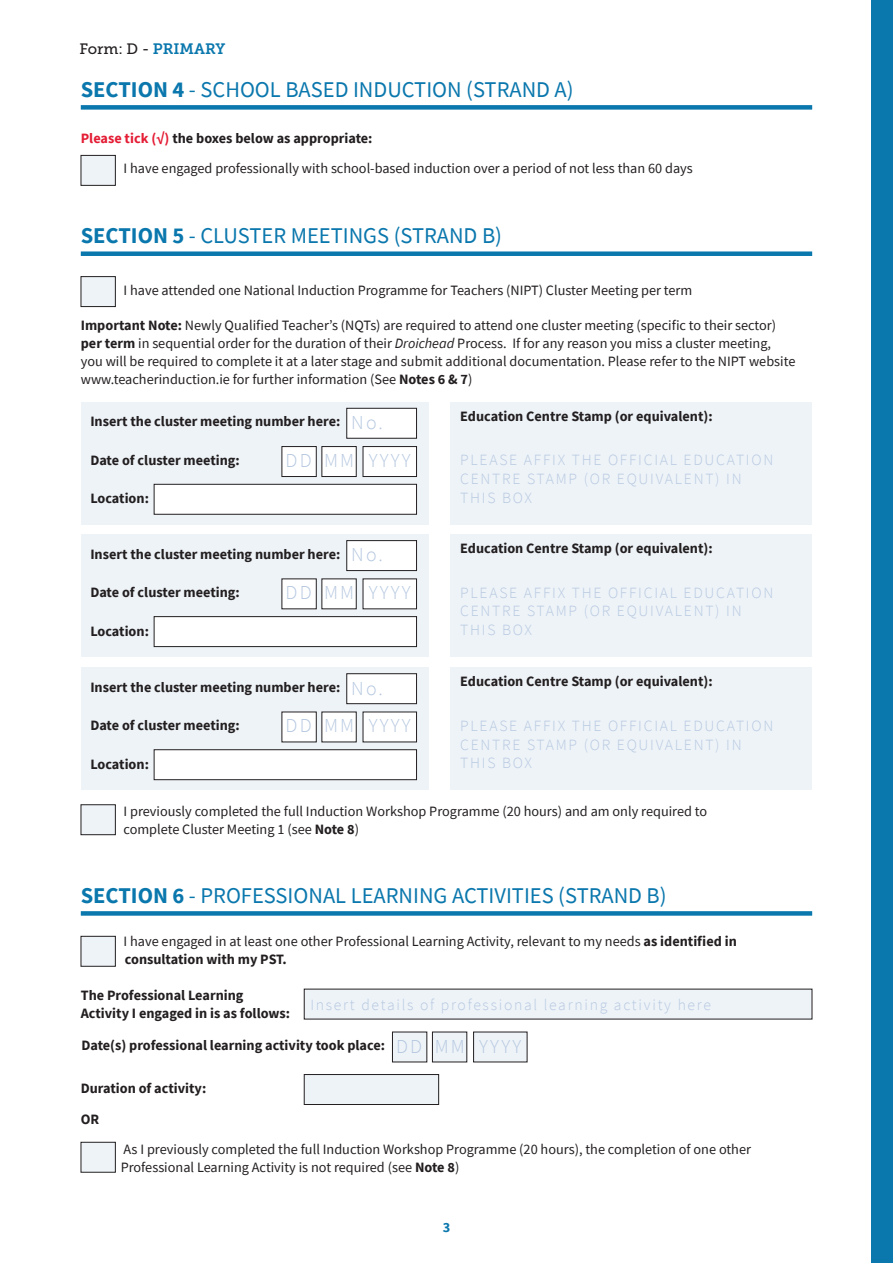
<style>
.page{position:relative;width:893px;height:1263px;background:#fff}
.page>*{position:absolute;margin:0;border:0;box-sizing:border-box;transform-origin:0 0}
.Default{font:22.5px "Source Sans Pro";color:#0a77ad}
.t1{font:300 19.8px "Source Sans Pro";letter-spacing:.11em;color:#b6c8e0}
.t2{font:300 15.6px/18.8px "Source Sans Pro";letter-spacing:.11em;color:#b6c8e0}
.t3{font:15px "Museo Slab 500";color:#231f20}
.Body_text_2016{font:14.25px/18px "Source Sans Pro";color:#231f20}
.Body_text_2016-2{font:700 14.25px/18px "Source Sans Pro";color:#231f20}
.t4{font:700 14.25px "Source Sans Pro";color:#0a77ad}
.s1{font-family:"Museo Slab 700";color:#0a77ad}
.s2{font-weight:700}
.s3{color:#e41d35}
.s4{font-style:italic}
</style>
<div class="page">
<div style="left:81px;top:105px;width:731px;height:5px;background:#0a77ad"></div>
<div style="left:81px;top:251px;width:731px;height:5px;background:#0a77ad"></div>
<div style="left:81px;top:911px;width:731px;height:5px;background:#0a77ad"></div>
<div style="left:81px;top:401px;width:347px;height:123px;background:#eef3f8"></div>
<div style="left:81px;top:534px;width:347px;height:123px;background:#eef3f8"></div>
<div style="left:81px;top:667px;width:347px;height:123px;background:#eef3f8"></div>
<div style="left:451px;top:401px;width:361px;height:123px;background:#eef3f8"></div>
<div style="left:451px;top:534px;width:361px;height:123px;background:#eef3f8"></div>
<div style="left:451px;top:667px;width:361px;height:123px;background:#eef3f8"></div>
<div style="left:872px;top:0;width:21px;height:1263px;background:#0a77ad"></div>
<div style="left:81px;top:155px;width:34px;height:30px;background:#eef3f8"></div>
<div style="left:81px;top:155px;width:35px;height:31px;border:1px solid #231f20"></div>
<div style="left:81px;top:277px;width:34px;height:30px;background:#eef3f8"></div>
<div style="left:81px;top:276px;width:35px;height:31px;border:1px solid #231f20"></div>
<div style="left:81px;top:936px;width:34px;height:30px;background:#eef3f8"></div>
<div style="left:81px;top:936px;width:35px;height:30px;border:1px solid #231f20"></div>
<div style="left:347px;top:408px;width:70px;height:30px;background:#fff"></div>
<div style="left:347px;top:408px;width:70px;height:30px;border:1px solid #231f20"></div>
<div style="left:347px;top:541px;width:70px;height:30px;background:#fff"></div>
<div style="left:347px;top:540px;width:70px;height:31px;border:1px solid #231f20"></div>
<div style="left:347px;top:674px;width:70px;height:30px;background:#fff"></div>
<div style="left:347px;top:673px;width:70px;height:31px;border:1px solid #231f20"></div>
<div style="left:81px;top:805px;width:34px;height:30px;background:#eef3f8"></div>
<div style="left:81px;top:804px;width:35px;height:31px;border:1px solid #231f20"></div>
<div style="left:81px;top:1142px;width:34px;height:30px;background:#eef3f8"></div>
<div style="left:81px;top:1142px;width:35px;height:30px;border:1px solid #231f20"></div>
<div style="left:282px;top:447px;width:34px;height:29px;background:#fff"></div>
<div style="left:282px;top:446px;width:34px;height:31px;border:1px solid #231f20"></div>
<div style="left:282px;top:579px;width:34px;height:30px;background:#fff"></div>
<div style="left:282px;top:712px;width:34px;height:30px;background:#fff"></div>
<div style="left:392px;top:1032px;width:35px;height:30px;background:#eef3f8"></div>
<div style="left:322px;top:447px;width:34px;height:29px;background:#fff"></div>
<div style="left:322px;top:446px;width:34px;height:31px;border:1px solid #231f20"></div>
<div style="left:322px;top:579px;width:34px;height:30px;background:#fff"></div>
<div style="left:322px;top:712px;width:34px;height:30px;background:#fff"></div>
<div style="left:432px;top:1032px;width:35px;height:30px;background:#eef3f8"></div>
<div style="left:363px;top:447px;width:54px;height:29px;background:#fff"></div>
<div style="left:363px;top:446px;width:54px;height:31px;border:1px solid #231f20"></div>
<div style="left:363px;top:579px;width:54px;height:30px;background:#fff"></div>
<div style="left:363px;top:712px;width:54px;height:30px;background:#fff"></div>
<div style="left:474px;top:1032px;width:53px;height:30px;background:#eef3f8"></div>
<div style="left:154px;top:484px;width:263px;height:30px;background:#fff"></div>
<div style="left:154px;top:484px;width:263px;height:30px;border:1px solid #231f20"></div>
<div style="left:154px;top:617px;width:263px;height:30px;background:#fff"></div>
<div style="left:154px;top:616px;width:263px;height:31px;border:1px solid #231f20"></div>
<div style="left:154px;top:750px;width:263px;height:30px;background:#fff"></div>
<div style="left:154px;top:749px;width:263px;height:31px;border:1px solid #231f20"></div>
<div style="left:304px;top:989px;width:508px;height:30px;background:#eef3f8"></div>
<div style="left:304px;top:1074px;width:135px;height:30px;background:#eef3f8"></div>
<div style="left:304px;top:1074px;width:135px;height:31px;border:1px solid #231f20"></div>
<p class="t3" style="left:79px;top:40px;width:148px">Form: D - <span class="s1">PRIMARY</span></p>
<p class="Default" style="left:81px;top:75px;width:494px"><span class="s2">SECTION 4</span> - SCHOOL BASED INDUCTION (STRAND A)</p>
<p class="Body_text_2016-2" style="left:81px;top:129px;width:293px"><span class="s3">Please tick (√)</span> the boxes below as appropriate:</p>
<p class="Body_text_2016" style="left:124px;top:159px;width:571px">I have engaged professionally with school-based induction over a period of not less than 60 days</p>
<p class="Default" style="left:81px;top:221px;width:423px"><span class="s2">SECTION 5</span> - CLUSTER MEETINGS (STRAND B)</p>
<p class="Body_text_2016" style="left:124px;top:281px;width:570px">I have attended one National Induction Programme for Teachers (NIPT) Cluster Meeting per term</p>
<p class="Body_text_2016" style="left:81px;top:316px;width:716px"><span class="s2">Important Note:</span> Newly Qualified Teacher’s (NQTs) are required to attend one cluster meeting (specific to their sector) <span class="s2">per term</span> in sequential order for the duration of their <span class="s4">Droichead</span> Process. If for any reason you miss a cluster meeting, you will be required to complete it at a later stage and submit additional documentation. Please refer to the NIPT website www.teacherinduction.ie for further information (See <span class="s2">Notes 6 &amp; 7</span>)</p>
<p class="Body_text_2016-2" style="left:90px;top:412px;width:251px">Insert the cluster meeting number here:</p>
<p class="t1" style="left:351px;top:410px;width:33px">No.</p>
<p class="Body_text_2016-2" style="left:460px;top:407px;width:254px">Education Centre Stamp (or equivalent):</p>
<p class="Body_text_2016-2" style="left:90px;top:450px;width:151px">Date of cluster meeting:</p>
<p class="Body_text_2016-2" style="left:90px;top:489px;width:60px">Location:</p>
<p class="t1" style="left:286px;top:448px;width:127px">DD MM YYYY</p>
<p class="t2" style="left:460px;top:451px;width:314px">PLEASE AFFIX THE OFFICIAL EDUCATION<br>CENTRE STAMP (OR EQUIVALENT) IN<br>THIS BOX</p>
<p class="Body_text_2016-2" style="left:90px;top:545px;width:251px">Insert the cluster meeting number here:</p>
<p class="t1" style="left:351px;top:543px;width:33px">No.</p>
<p class="Body_text_2016-2" style="left:460px;top:539px;width:254px">Education Centre Stamp (or equivalent):</p>
<p class="Body_text_2016-2" style="left:90px;top:583px;width:151px">Date of cluster meeting:</p>
<p class="Body_text_2016-2" style="left:90px;top:622px;width:60px">Location:</p>
<p class="t1" style="left:286px;top:580px;width:127px">DD MM YYYY</p>
<p class="t2" style="left:460px;top:583px;width:314px">PLEASE AFFIX THE OFFICIAL EDUCATION<br>CENTRE STAMP (OR EQUIVALENT) IN<br>THIS BOX</p>
<p class="Body_text_2016-2" style="left:90px;top:678px;width:251px">Insert the cluster meeting number here:</p>
<p class="t1" style="left:351px;top:676px;width:33px">No.</p>
<p class="Body_text_2016-2" style="left:460px;top:672px;width:254px">Education Centre Stamp (or equivalent):</p>
<p class="Body_text_2016-2" style="left:90px;top:716px;width:151px">Date of cluster meeting:</p>
<p class="Body_text_2016-2" style="left:90px;top:755px;width:60px">Location:</p>
<p class="t1" style="left:286px;top:713px;width:127px">DD MM YYYY</p>
<p class="t2" style="left:460px;top:716px;width:314px">PLEASE AFFIX THE OFFICIAL EDUCATION<br>CENTRE STAMP (OR EQUIVALENT) IN<br>THIS BOX</p>
<p class="Body_text_2016" style="left:124px;top:802px;width:585px">I previously completed the full Induction Workshop Programme (20 hours) and am only required to complete Cluster Meeting 1 (see <span class="s2">Note 8</span>)</p>
<p class="Default" style="left:81px;top:881px;width:587px"><span class="s2">SECTION 6</span> - PROFESSIONAL LEARNING ACTIVITIES (STRAND B)</p>
<p class="Body_text_2016" style="left:124px;top:933px;width:615px">I have engaged in at least one other Professional Learning Activity, relevant to my needs <span class="s2">as identified in consultation with my PST.</span></p>
<p class="Body_text_2016-2" style="left:81px;top:986px;width:211px">The Professional Learning<br>Activity I engaged in is as follows:</p>
<p class="t2" style="left:310px;top:995px;width:402px">Insert details of professional learning activity here</p>
<p class="Body_text_2016-2" style="left:81px;top:1036px;width:305px">Date(s) professional learning activity took place:</p>
<p class="Body_text_2016-2" style="left:81px;top:1079px;width:127px">Duration of activity:</p>
<p class="Body_text_2016-2" style="left:81px;top:1109px;width:20px">OR</p>
<p class="t1" style="left:396px;top:1035px;width:127px">DD MM YYYY</p>
<p class="Body_text_2016" style="left:121px;top:1140px;width:632px">As I previously completed the full Induction Workshop Programme (20 hours), the completion of one other<br>Professional Learning Activity is not required (see <span class="s2">Note 8</span>)</p>
<p class="t4" style="left:443px;top:1218px;width:9px">3</p>
</div>
